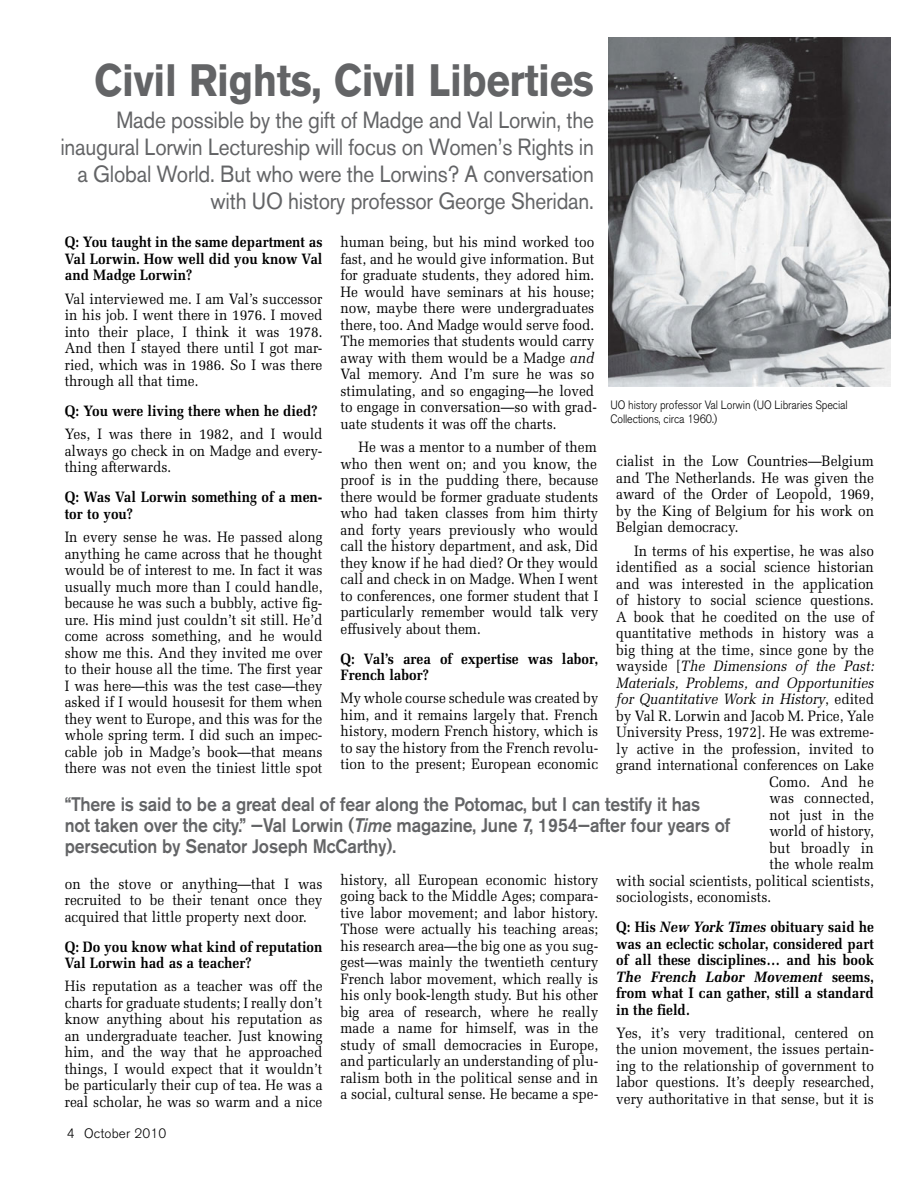
<style>
.page{position:relative;width:918px;height:1188px;background:#fff}
.page>*{position:absolute;margin:0;border:0;box-sizing:border-box;transform-origin:0 0}
.t1{font:700 45px "Akzidenz Grotesk BQ";letter-spacing:-.01em;color:#636466;scale:.9 1}
.t2{font:23.25px/27px "Akzidenz Grotesk BQ";letter-spacing:-.01em;color:#636466;text-align:right;scale:.9 1}
.t3{font:500 19.5px/21px "Akzidenz Grotesk BE";letter-spacing:-.01em;color:#636466;scale:.9 1}
.t4{font:15px/16.5px "Melior";color:#000;text-align:justify;scale:.91 1}
.t5{font:700 15px/16.5px "Melior";color:#000;scale:.91 1}
.t6{font:italic 15px "Melior";color:#000;scale:.91 1}
.t7{font:300 13.5px "Akzidenz Grotesk BQ";letter-spacing:.01em;color:#000}
.t8{font:300 12px/13.5px "Akzidenz Grotesk BQ";letter-spacing:-.01em;color:#000;scale:.9 1}
.s1{font-style:italic}
.s2{font-style:normal}
</style>
<div class="page">
<img style="left:609px;top:37px;width:282px;height:350px">
<h1 class="t1" style="left:94px;top:54px;width:557px">Civil Rights, Civil Liberties</h1>
<h2 class="t2" style="left:60px;top:107px;width:594px">Made possible by the gift of Madge and Val Lorwin, the inaugural Lorwin Lectureship will focus on Women’s Rights in a Global World. But who were the Lorwins? A conversation with UO history professor George Sheridan.</h2>
<p class="t4" style="left:341px;top:234px;width:283px;text-align:left">human being, but his mind worked too fast, and he would give information. But for graduate students, they adored him.<br>He would have seminars at his house; now, maybe there were undergraduates there, too. And Madge would serve food.<br>The memories that students would carry away with them would be a Madge <span class="s1">and </span>Val memory. And I’m sure he was so stimulating, and so engaging—he loved to engage in conversation—so with grad&shy;uate students it was off the charts.</p>
<p class="t4" style="left:341px;top:439px;width:285px;text-indent:18px">He was a mentor to a number of them who then went on; and you know, the proof is in the pudding there, because there would be former graduate students who had taken classes from him thirty and forty years previously who would call the history department, and ask, Did they know if he had died? Or they would call and check in on Madge. When I went to conferences, one former student that I particularly remember would talk very effusively about them.</p>
<p class="t5" style="left:341px;top:650px;width:285px">Q: Val’s area of expertise was labor,<br>French labor?</p>
<p class="t4" style="left:341px;top:690px;width:285px">My whole course schedule was created by him, and it remains largely that. French history, modern French history, which is to say the history from the French revolu&shy;tion to the present; European economic</p>
<p class="t5" style="left:65px;top:234px;width:285px;text-align:justify">Q: You taught in the same department as Val Lorwin. How well did you know Val and Madge Lorwin?</p>
<p class="t4" style="left:65px;top:290px;width:285px">Val interviewed me. I am Val’s successor in his job. I went there in 1976. I moved into their place, I think it was 1978.<br>And then I stayed there until I got mar&shy;ried, which was in 1986. So I was there through all that time.</p>
<p class="t5" style="left:65px;top:403px;width:279px">Q: You were living there when he died?</p>
<p class="t4" style="left:65px;top:426px;width:285px">Yes, I was there in 1982, and I would always go check in on Madge and every&shy;thing afterwards.</p>
<p class="t5" style="left:65px;top:489px;width:285px">Q: Was Val Lorwin something of a men&shy;tor to you?</p>
<p class="t4" style="left:65px;top:529px;width:285px">In every sense he was. He passed along anything he came across that he thought would be of interest to me. In fact it was usually much more than I could handle, because he was such a bubbly, active fig&shy;ure. His mind just couldn’t sit still. He’d come across something, and he would show me this. And they invited me over to their house all the time. The first year I was here—this was the test case—they asked if I would housesit for them when they went to Europe, and this was for the whole spring term. I did such an impec&shy;cable job in Madge’s book—that means there was not even the tiniest little spot</p>
<p class="t8" style="left:610px;top:399px;width:265px">UO history professor Val Lorwin (UO Libraries Special<br>Collections, circa 1960.)</p>
<p class="t4" style="left:616px;top:453px;width:285px">cialist in the Low Countries—Belgium and The Netherlands. He was given the award of the Order of Leopold, 1969, by the King of Belgium for his work on Belgian democracy.</p>
<p class="t4" style="left:634px;top:542px;width:265px">In terms of his expertise, he was also</p>
<p class="t4" style="left:616px;top:559px;width:285px">identified as a social science historian</p>
<p class="t4" style="left:616px;top:575px;width:285px">and was interested in the application</p>
<p class="t4" style="left:616px;top:592px;width:285px">of history to social science questions.</p>
<p class="t4" style="left:616px;top:608px;width:285px">A book that he coedited on the use of</p>
<p class="t4" style="left:616px;top:625px;width:285px">quantitative methods in history was a</p>
<p class="t4" style="left:616px;top:641px;width:285px">big thing at the time, since gone by the</p>
<p class="t6" style="left:616px;top:657px;width:285px"><span class="s2">wayside [</span>The Dimensions of the Past:</p>
<p class="t6" style="left:616px;top:674px;width:285px">Materials, Problems, and Opportunities</p>
<p class="t6" style="left:616px;top:690px;width:285px">for Quantitative Work in History<span class="s2">, edited</span></p>
<p class="t4" style="left:616px;top:707px;width:285px">by Val R. Lorwin and Jacob M. Price, Yale</p>
<p class="t4" style="left:616px;top:724px;width:285px">University Press, 1972]. He was extreme-</p>
<p class="t4" style="left:616px;top:740px;width:285px">ly active in the profession, invited to</p>
<p class="t4" style="left:616px;top:757px;width:285px">grand international conferences on Lake</p>
<p class="t4" style="left:769px;top:773px;width:116px">Como. And he</p>
<p class="t4" style="left:769px;top:790px;width:116px">was connected,</p>
<p class="t4" style="left:769px;top:806px;width:116px">not just in the</p>
<p class="t4" style="left:769px;top:823px;width:116px">world of history,</p>
<p class="t4" style="left:769px;top:839px;width:116px">but broadly in</p>
<p class="t4" style="left:769px;top:856px;width:116px">the whole realm</p>
<p class="t4" style="left:616px;top:872px;width:285px">with social scientists, political scientists,</p>
<p class="t4" style="left:616px;top:889px;width:172px">sociologists, economists.</p>
<p class="t5" style="left:616px;top:919px;width:285px;text-align:justify">Q: His <span class="s1">New York Times</span> obituary said he was an eclectic scholar, considered part of all these disciplines… and his book <span class="s1">The French Labor Movement</span> seems, from what I can gather, still a standard in the field.</p>
<p class="t4" style="left:616px;top:1025px;width:285px">Yes, it’s very traditional, centered on the union movement, the issues pertain&shy;ing to the relationship of government to labor questions. It’s deeply researched, very authoritative in that sense, but it is</p>
<h3 class="t3" style="left:65px;top:793px;width:741px">“There is said to be a great deal of fear along the Potomac, but I can testify it has not taken over the city.” —Val Lorwin (<span class="s1">Time</span> magazine, June 7, 1954—after four years of persecution by Senator Joseph McCarthy).</h3>
<p class="t4" style="left:341px;top:872px;width:285px">history, all European economic history going back to the Middle Ages; compara&shy;tive labor movement; and labor history.<br>Those were actually his teaching areas; his research area—the big one as you sug&shy;gest—was mainly the twentieth century French labor movement, which really is his only book-length study. But his other big area of research, where he really made a name for himself, was in the study of small democracies in Europe, and particularly an understanding of plu&shy;ralism both in the political sense and in a social, cultural sense. He became a spe-</p>
<p class="t4" style="left:65px;top:875px;width:285px">on the stove or anything—that I was recruited to be their tenant once they acquired that little property next door.</p>
<p class="t5" style="left:65px;top:938px;width:285px">Q: Do you know what kind of reputation<br>Val Lorwin had as a teacher?</p>
<p class="t4" style="left:65px;top:978px;width:285px">His reputation as a teacher was off the charts for graduate students; I really don’t know anything about his reputation as an undergraduate teacher. Just knowing him, and the way that he approached things, I would expect that it wouldn’t be particularly their cup of tea. He was a real scholar, he was so warm and a nice</p>
<p class="t7" style="left:67px;top:1126px;width:101px">4 October 2010</p>
</div>
